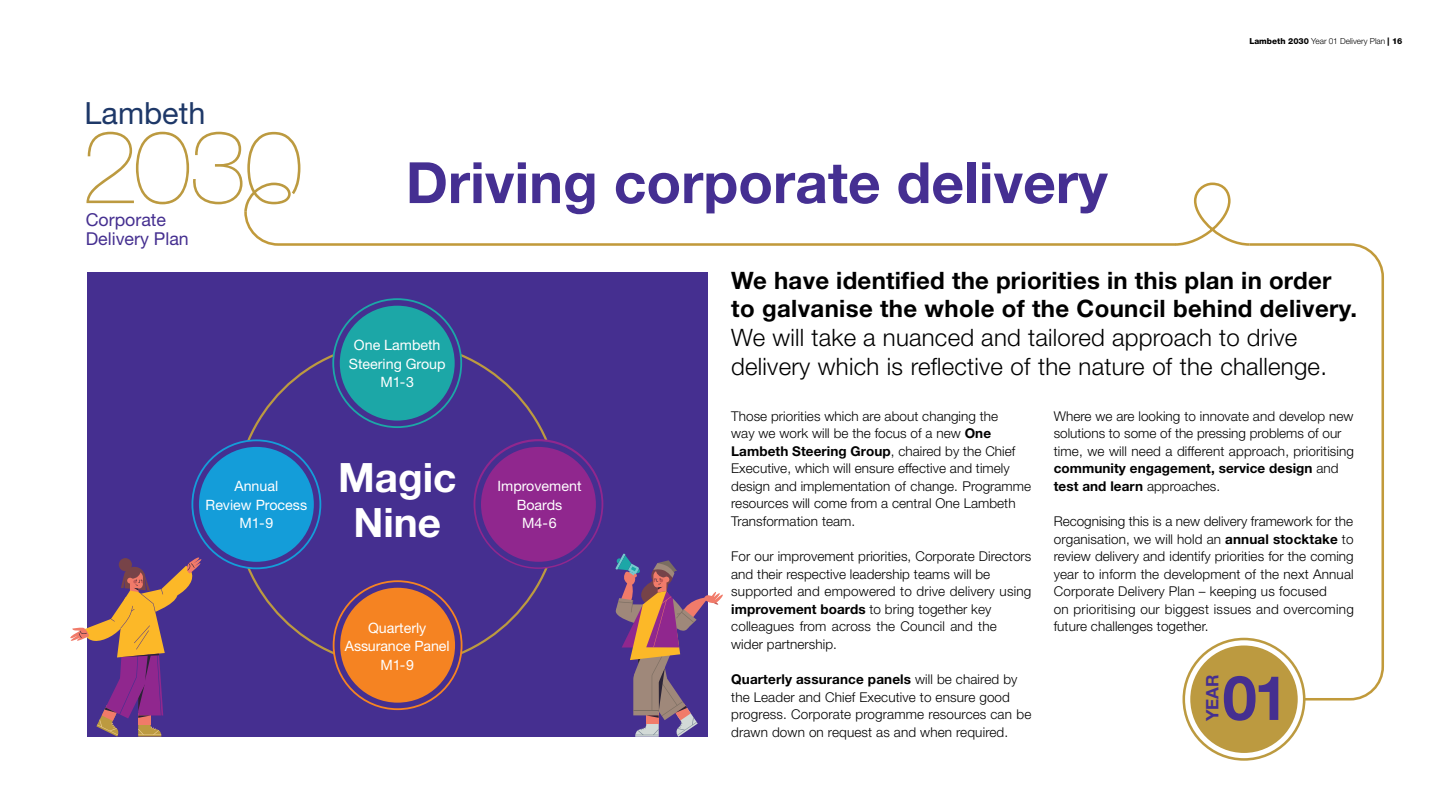
<style>
.page{position:relative;width:1440px;height:810px;background:#fff}
.page>*{position:absolute;margin:0;border:0;box-sizing:border-box;transform-origin:0 0}
.t1{font:700 61.65px "Helvetica Neue";color:#452f90}
.t2{font:700 57px "Helvetica Neue LT Std";color:#452f92}
.t3{font:700 40.5px/44.5px "Helvetica Neue";color:#fff;text-align:center}
.t4{font:30.6px "Helvetica Neue";color:#1e3868}
.t5{font:300 24px/28.8px "Helvetica Neue LT Std";letter-spacing:.01em;color:#000}
.t6{font:17.77px/18.8px "Helvetica Neue";color:#452f90}
.t7{font:700 17.25px "Helvetica Neue";color:#452f90}
.t8{font:14.25px/18.5px "Helvetica Neue";color:#fff;text-align:center}
.t9{font:300 13.5px/17.5px "Helvetica Neue LT Std";letter-spacing:.005em;color:#000}
.t10{font:300 8.25px "Helvetica Neue LT Std";color:#000}
.s1{font-weight:800}
.s2{font-weight:700}
</style>
<div class="page">
<div style="left:87px;top:272px;width:621px;height:465px;background:#452f90"></div>
<svg style="left:332px;top:298px;width:130px;height:130px"></svg>
<div style="left:337px;top:303px;width:121px;height:120px;background:#1ca7a7;border-radius:50%"></div>
<div style="left:334px;top:300px;width:126px;height:126px;border:6px solid #452f90;border-radius:50%"></div>
<svg style="left:191px;top:439px;width:130px;height:130px"></svg>
<svg style="left:333px;top:580px;width:130px;height:130px"></svg>
<svg style="left:474px;top:439px;width:129px;height:130px"></svg>
<div style="left:196px;top:444px;width:121px;height:121px;background:#149dd9;border-radius:50%"></div>
<div style="left:193px;top:441px;width:126px;height:126px;border:6px solid #452f90;border-radius:50%"></div>
<div style="left:337px;top:585px;width:121px;height:120px;background:#f58322;border-radius:50%"></div>
<div style="left:335px;top:582px;width:126px;height:126px;border:6px solid #452f90;border-radius:50%"></div>
<div style="left:478px;top:444px;width:121px;height:121px;background:#90278e;border-radius:50%"></div>
<div style="left:475px;top:441px;width:127px;height:126px;border:6px solid #452f90;border-radius:50%"></div>
<svg style="left:70px;top:557px;width:132px;height:180px"></svg>
<svg style="left:615px;top:554px;width:108px;height:183px"></svg>
<svg style="left:1236px;top:243px;width:148px;height:458px"></svg>
<svg style="left:86px;top:132px;width:1166px;height:115px"></svg>
<svg style="left:1184px;top:639px;width:120px;height:120px"></svg>
<div style="left:1183px;top:638px;width:123px;height:123px;border:3px solid #bc9a40;border-radius:50%"></div>
<div style="left:1190px;top:646px;width:108px;height:107px;background:#bc9a40;border-radius:50%"></div>
<p class="t4" style="left:85px;top:91px;width:122px">Lambeth</p>
<p class="t6" style="left:86px;top:212px;width:105px">Corporate<br>Delivery Plan</p>
<p class="t2" style="left:406px;top:147px;width:703px">Driving corporate delivery</p>
<p class="t10" style="left:1249px;top:36px;width:155px"><span class="s1">Lambeth 2030</span> Year 01 Delivery Plan <span class="s1">| 16</span></p>
<p class="t8" style="left:349px;top:337px;width:98px">One Lambeth<br>Steering Group<br>M1-3</p>
<p class="t5" style="left:731px;top:265px;width:627px"><span class="s2">We have identified the priorities in this plan in order to galvanise the whole of the Council behind delivery.<br></span>We will take a nuanced and tailored approach to drive delivery which is reflective of the nature of the challenge.</p>
<p class="t3" style="left:338px;top:456px;width:120px">Magic<br>Nine</p>
<p class="t8" style="left:206px;top:478px;width:103px">Annual<br>Review Process<br>M1-9</p>
<p class="t8" style="left:498px;top:478px;width:85px">Improvement<br>Boards<br>M4-6</p>
<p class="t8" style="left:345px;top:619px;width:106px">Quarterly<br>Assurance Panel<br>M1-9</p>
<p class="t9" style="left:731px;top:407px;width:302px">Those priorities which are about changing the<br>way we work will be the focus of a new <span class="s2">One Lambeth Steering Group</span>, chaired by the Chief Executive, which will ensure effective and timely design and implementation of change. Programme resources will come from a central One Lambeth Transformation team.</p>
<p class="t9" style="left:731px;top:547px;width:302px">For our improvement priorities, Corporate Directors and their respective leadership teams will be supported and empowered to drive delivery using <span class="s2">improvement boards</span> to bring together key colleagues from across the Council and the wider partnership.</p>
<p class="t9" style="left:731px;top:670px;width:302px"><span class="s2">Quarterly assurance panels</span> will be chaired by the Leader and Chief Executive to ensure good progress. Corporate programme resources can be drawn down on request as and when required.</p>
<p class="t9" style="left:1054px;top:407px;width:302px">Where we are looking to innovate and develop new solutions to some of the pressing problems of our time, we will need a different approach, prioritising <span class="s2">community engagement, service design</span> and <span class="s2">test and learn</span> approaches.</p>
<p class="t9" style="left:1054px;top:512px;width:302px">Recognising this is a new delivery framework for the organisation, we will hold an <span class="s2">annual stocktake</span> to review delivery and identify priorities for the coming year to inform the development of the next Annual Corporate Delivery Plan – keeping us focused<br>on prioritising our biggest issues and overcoming future challenges together.</p>
<p class="t7" style="left:1199px;top:721px;width:48px;rotate:-90deg">YEAR</p>
<p class="t1" style="left:1223px;top:650px;width:67px">01</p>
</div>
